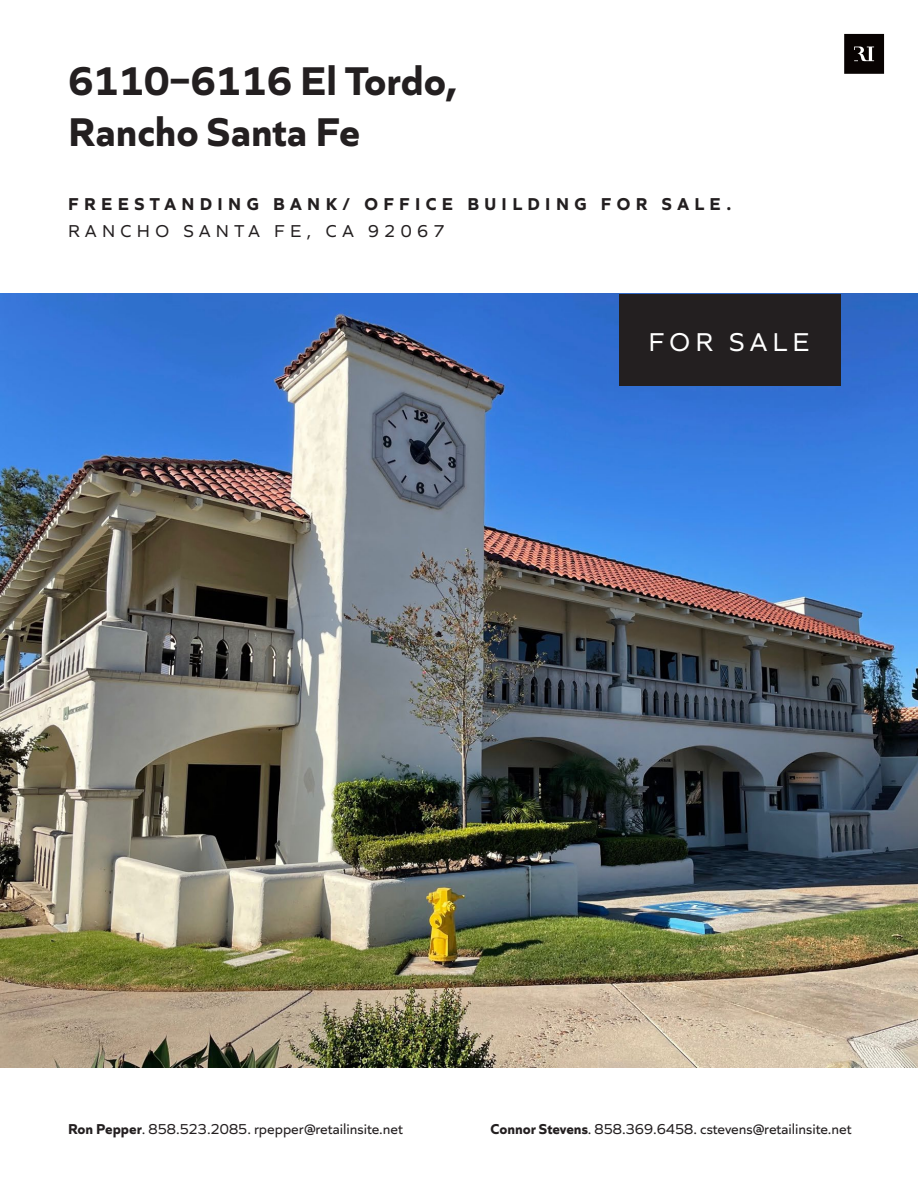
<style>
.page{position:relative;width:918px;height:1188px;background:#fff}
.page>*{position:absolute;margin:0;border:0;box-sizing:border-box;transform-origin:0 0}
.t1{font:700 42px "Quiet Sans";color:#231f20}
.t2{font:27px "Quiet Sans";letter-spacing:.2em;color:#fff}
.t3{font:700 18px "Quiet Sans";letter-spacing:.3em;color:#231f20}
.t4{font:18px "Quiet Sans";letter-spacing:.3em;color:#231f20}
.t5{font:15px "Quiet Sans";color:#231f20}
.s1{font-weight:700}
</style>
<div class="page">
<svg style="left:844px;top:34px;width:40px;height:40px;background:#1b1716"></svg>
<img style="left:0;top:294px;width:918px;height:774px">
<div style="left:619px;top:294px;width:221px;height:91px;background:#231f20"></div>
<p class="t1" style="left:68px;top:48px;width:391px">6110–6116 El Tordo,</p>
<p class="t1" style="left:68px;top:100px;width:294px">Rancho Santa Fe</p>
<p class="t3" style="left:68px;top:190px;width:665px">FREESTANDING BANK/ OFFICE BUILDING FOR SALE.</p>
<p class="t4" style="left:68px;top:218px;width:378px">RANCHO SANTA FE, CA 92067</p>
<p class="t2" style="left:648px;top:322px;width:163px">FOR SALE</p>
<p class="t5" style="left:68px;top:1118px;width:336px"><span class="s1">Ron Pepper</span>. 858.523.2085. rpepper@retailinsite.net</p>
<p class="t5" style="left:490px;top:1118px;width:363px"><span class="s1">Connor Stevens</span>. 858.369.6458. cstevens@retailinsite.net</p>
</div>
